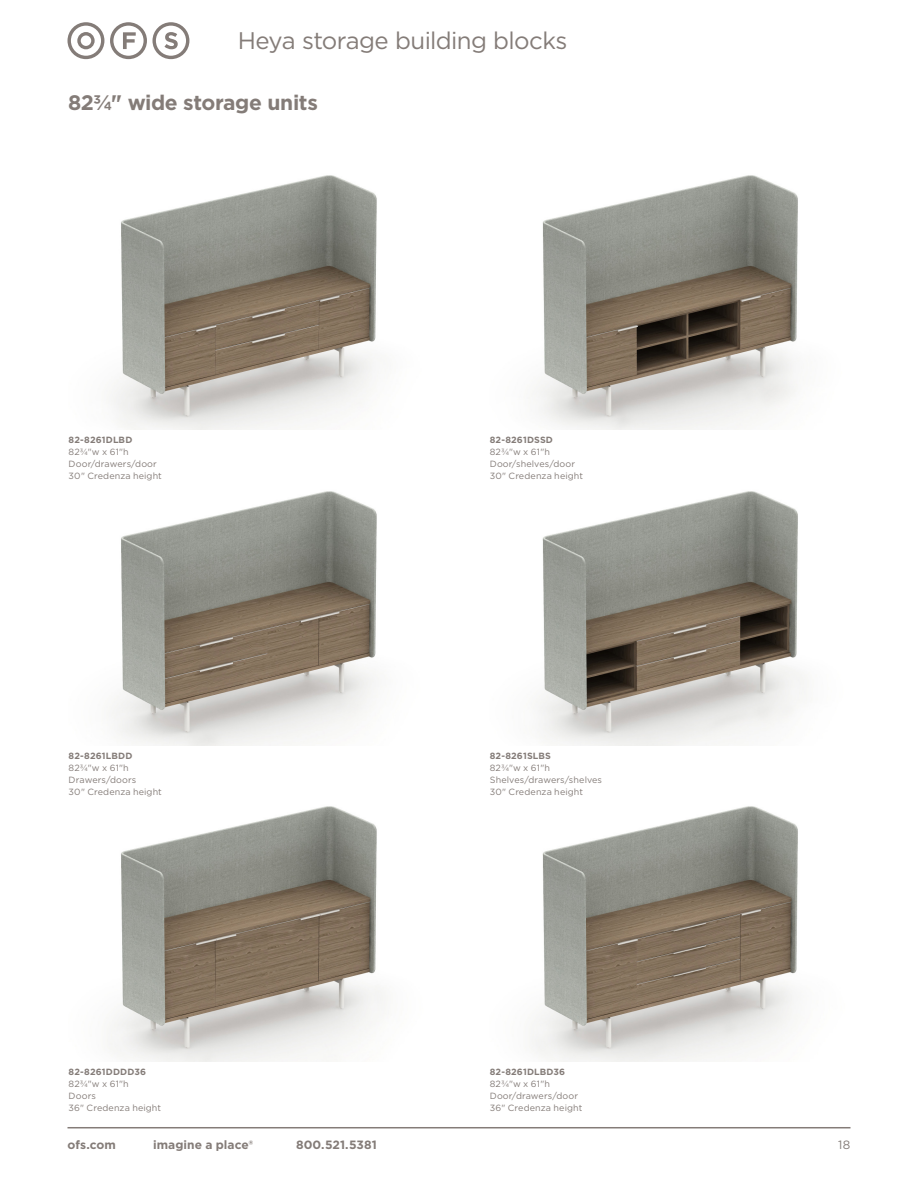
<style>
.page{position:relative;width:918px;height:1188px;background:#fff}
.page>*{position:absolute;margin:0;border:0;box-sizing:border-box;transform-origin:0 0}
.t1{font:24px "Gotham";letter-spacing:-.025em;color:#847c78}
.Heading_16pt_Bold{font:700 21px "Gotham";letter-spacing:-.02em;color:#847c78}
.t2{font:700 12px "Gotham";letter-spacing:.005em;color:#847c78}
.t3{font:12px "Gotham";color:#847c78}
.carolina_ofs_com_8pt_Bold{font:9px "Gotham";letter-spacing:.015em;color:#847c78}
.carolina_ofs_com_8pt_Bold-2{font:700 9px "Gotham";letter-spacing:.015em;color:#847c78}
</style>
<div class="page">
<hr style="left:68px;top:1127px;width:782px;height:1px;background:#847c78">
<svg style="left:67px;top:22px;width:37px;height:37px"></svg>
<svg style="left:110px;top:22px;width:79px;height:37px"></svg>
<img style="left:111px;top:175px;width:266px;height:254px">
<img style="left:533px;top:175px;width:265px;height:254px">
<img style="left:111px;top:491px;width:268px;height:254px">
<img style="left:536px;top:491px;width:268px;height:254px">
<img style="left:107px;top:806px;width:277px;height:255px">
<img style="left:529px;top:806px;width:269px;height:255px">
<h1 class="t1" style="left:238px;top:25px;width:331px">Heya storage building blocks</h1>
<p class="Heading_16pt_Bold" style="left:68px;top:88px;width:251px">823/4" wide storage units</p>
<p class="carolina_ofs_com_8pt_Bold-2" style="left:69px;top:434px;width:65px">82-8261DLBD</p>
<p class="carolina_ofs_com_8pt_Bold" style="left:69px;top:446px;width:62px">823/4"w x 61"h</p>
<p class="carolina_ofs_com_8pt_Bold" style="left:69px;top:458px;width:90px">Door/drawers/door</p>
<p class="carolina_ofs_com_8pt_Bold" style="left:69px;top:470px;width:95px">30" Credenza height</p>
<p class="carolina_ofs_com_8pt_Bold-2" style="left:69px;top:750px;width:65px">82-8261LBDD</p>
<p class="carolina_ofs_com_8pt_Bold" style="left:69px;top:762px;width:62px">823/4"w x 61"h</p>
<p class="carolina_ofs_com_8pt_Bold" style="left:69px;top:774px;width:69px">Drawers/doors</p>
<p class="carolina_ofs_com_8pt_Bold" style="left:69px;top:786px;width:95px">30" Credenza height</p>
<p class="carolina_ofs_com_8pt_Bold-2" style="left:69px;top:1066px;width:79px">82-8261DDDD36</p>
<p class="carolina_ofs_com_8pt_Bold" style="left:69px;top:1078px;width:62px">823/4"w x 61"h</p>
<p class="carolina_ofs_com_8pt_Bold" style="left:69px;top:1090px;width:29px">Doors</p>
<p class="carolina_ofs_com_8pt_Bold" style="left:69px;top:1102px;width:94px">36" Credenza height</p>
<p class="carolina_ofs_com_8pt_Bold-2" style="left:490px;top:434px;width:65px">82-8261DSSD</p>
<p class="carolina_ofs_com_8pt_Bold" style="left:490px;top:446px;width:62px">823/4"w x 61"h</p>
<p class="carolina_ofs_com_8pt_Bold" style="left:490px;top:458px;width:87px">Door/shelves/door</p>
<p class="carolina_ofs_com_8pt_Bold" style="left:490px;top:470px;width:95px">30" Credenza height</p>
<p class="carolina_ofs_com_8pt_Bold-2" style="left:490px;top:750px;width:63px">82-8261SLBS</p>
<p class="carolina_ofs_com_8pt_Bold" style="left:490px;top:762px;width:62px">823/4"w x 61"h</p>
<p class="carolina_ofs_com_8pt_Bold" style="left:490px;top:774px;width:114px">Shelves/drawers/shelves</p>
<p class="carolina_ofs_com_8pt_Bold" style="left:490px;top:786px;width:95px">30" Credenza height</p>
<p class="carolina_ofs_com_8pt_Bold-2" style="left:490px;top:1066px;width:77px">82-8261DLBD36</p>
<p class="carolina_ofs_com_8pt_Bold" style="left:490px;top:1078px;width:62px">823/4"w x 61"h</p>
<p class="carolina_ofs_com_8pt_Bold" style="left:490px;top:1090px;width:90px">Door/drawers/door</p>
<p class="carolina_ofs_com_8pt_Bold" style="left:490px;top:1102px;width:94px">36" Credenza height</p>
<h3 class="t2" style="left:68px;top:1137px;width:50px">ofs.com</h3>
<h3 class="t2" style="left:153px;top:1137px;width:102px">imagine a place®</h3>
<h3 class="t2" style="left:296px;top:1137px;width:82px">800.521.5381</h3>
<h3 class="t3" style="left:838px;top:1137px;width:14px">18</h3>
</div>
